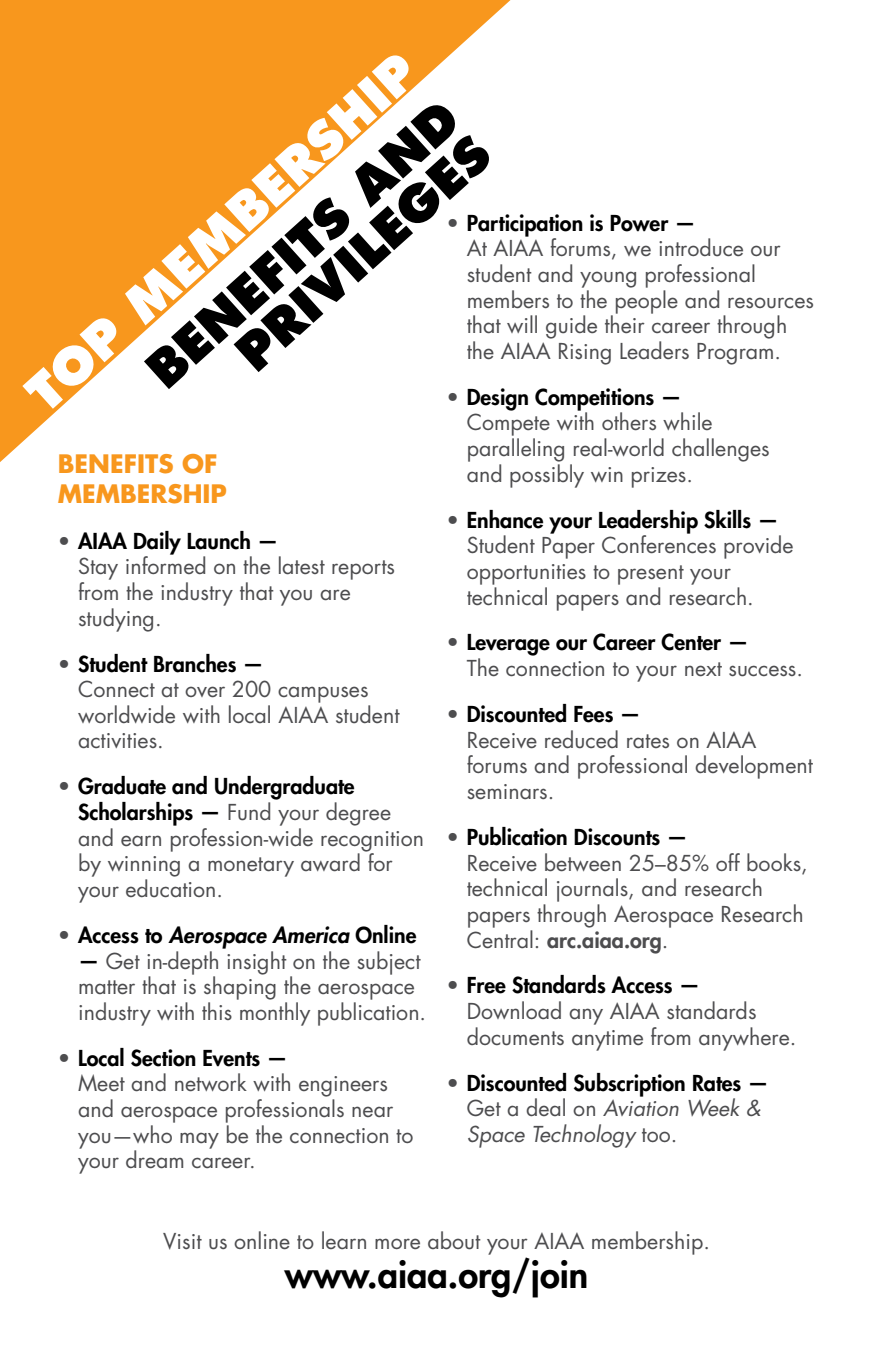
<style>
.page{position:relative;width:879px;height:1357px;background:#fff}
.page>*{position:absolute;margin:0;border:0;box-sizing:border-box;transform-origin:0 0}
.t1{font:800 49.5px/47.2px "Futura Std";color:#000;text-align:right}
.t2{font:800 49.5px "Futura Std";color:#fff}
.t3{font:800 36px "Futura Std";color:#000}
.t4{font:700 24.75px/29.7px "Futura Std";color:#f8971d}
.t5{font:21.38px/25.7px "Futura Std";color:#4d4d4f}
.t6{font:800 21.38px/25.7px "Futura Std";color:#000}
.t7{font:italic 800 21.38px "Futura Std";color:#000}
.s1{font-weight:800;color:#000}
.s2{font-weight:800}
.s3{font-weight:400;color:#4d4d4f}
.s4{font-weight:400;font-style:italic;color:#4d4d4f}
.s5{font-weight:400;font-style:normal;color:#4d4d4f}
.s6{font-style:normal}
</style>
<div class="page">
<svg style="left:0;top:0;width:511px;height:462px"></svg>
<h1 class="t2" style="left:14px;top:377px;width:505px;rotate:-42deg">TOP MEMBERSHIP</h1>
<h1 class="t1" style="left:138px;top:360px;width:400px;rotate:-42deg">BENEFITS AND<br>PRIVILEGES</h1>
<p class="t5" style="left:466px;top:210px;width:348px;text-indent:-20px">• <span class="s1">Participation is Power —<br></span>At AIAA forums, we introduce our student and young professional members to the people and resources that will guide their career through the AIAA Rising Leaders Program.</p>
<p class="t5" style="left:466px;top:384px;width:304px;text-indent:-20px">• <span class="s1">Design Competitions —<br></span>Compete with others while paralleling real-world challenges and possibly win prizes.</p>
<p class="t5" style="left:466px;top:507px;width:328px;text-indent:-20px">• <span class="s1">Enhance your Leadership Skills — </span>Student Paper Conferences provide opportunities to present your technical papers and research.</p>
<p class="t5" style="left:466px;top:630px;width:338px;text-indent:-20px">• <span class="s1">Leverage our Career Center —<br></span>The connection to your next success.</p>
<p class="t5" style="left:466px;top:701px;width:347px;text-indent:-20px">• <span class="s1">Discounted Fees —<br></span>Receive reduced rates on AIAA forums and professional development seminars.</p>
<p class="t5" style="left:466px;top:824px;width:342px;text-indent:-20px">• <span class="s1">Publication Discounts —<br></span>Receive between 25–85% off books, technical journals, and research papers through Aerospace Research<br>Central: <span class="s2">arc.aiaa.org</span>.</p>
<p class="t5" style="left:466px;top:973px;width:331px;text-indent:-20px">• <span class="s1">Free Standards Access —<br></span>Download any AIAA standards documents anytime from anywhere.</p>
<p class="t6" style="left:466px;top:1070px;width:303px;text-indent:-20px"><span class="s3">•</span> Discounted Subscription Rates —<br><span class="s3">Get a deal on</span> <span class="s4">Aviation Week &amp;<br>Space Technology</span> <span class="s3">too.</span></p>
<p class="t4" style="left:58px;top:449px;width:170px">BENEFITS OF<br>MEMBERSHIP</p>
<p class="t5" style="left:78px;top:528px;width:318px;text-indent:-20px">• <span class="s1">AIAA Daily Launch —<br></span>Stay informed on the latest reports from the industry that you are studying.</p>
<p class="t5" style="left:78px;top:651px;width:323px;text-indent:-20px">• <span class="s1">Student Branches —<br></span>Connect at over 200 campuses worldwide with local AIAA student activities.</p>
<p class="t5" style="left:78px;top:774px;width:347px;text-indent:-20px">• <span class="s1">Graduate and Undergraduate<br>Scholarships —</span> Fund your degree and earn profession-wide recognition by winning a monetary award for your education.</p>
<p class="t7" style="left:58px;top:921px;width:360px"><span class="s5">•</span> <span class="s6">Access to</span> Aerospace America <span class="s6">Online</span></p>
<p class="t5" style="left:78px;top:948px;width:349px"><span class="s1">—</span> Get in-depth insight on the subject matter that is shaping the aerospace industry with this monthly publication.</p>
<p class="t5" style="left:78px;top:1045px;width:336px;text-indent:-20px">• <span class="s1">Local Section Events —<br></span>Meet and network with engineers and aerospace professionals near you—who may be the connection to your dream career.</p>
<p class="t5" style="left:163px;top:1228px;width:548px">Visit us online to learn more about your AIAA membership.</p>
<h2 class="t3" style="left:284px;top:1252px;width:305px">www.aiaa.org/join</h2>
</div>
